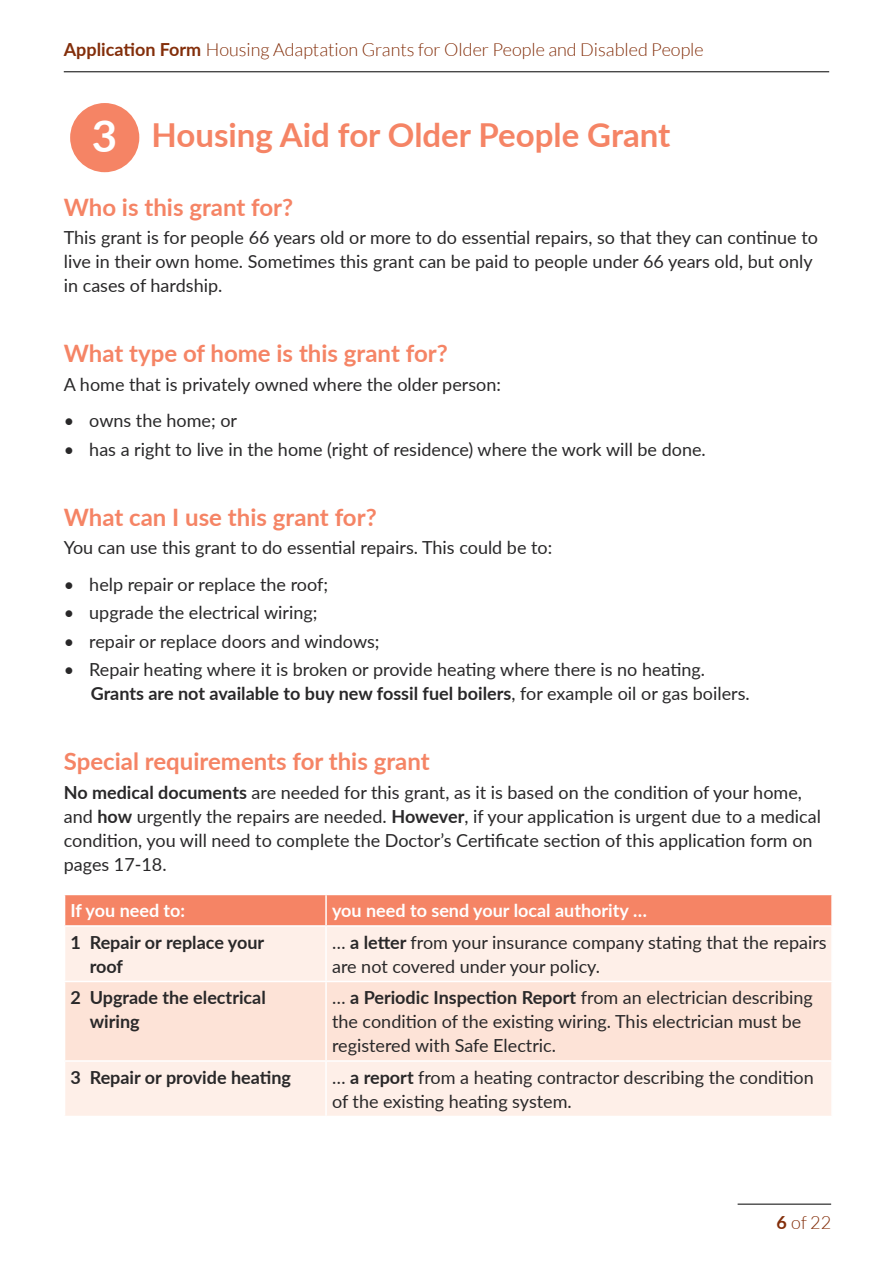
<style>
.page{position:relative;width:893px;height:1263px;background:#fff}
.page>*{position:absolute;margin:0;border:0;box-sizing:border-box;transform-origin:0 0}
.HA_Street_Body{font:700 43.8px "Lato";color:#fff}
.HA_Street_Body-2{font:700 33px "Lato";color:#f58465}
.HA_Street_H2{font:700 24px "Lato";color:#f58465}
.HA_Street_Body-3{font:18px/24px "Lato";color:#292829}
.t1{font:300 18px "Lato";color:#832e0a}
.HA_Street_Body-4{font:700 18px/24px "Lato";color:#292829}
.HA_Street_Body-5{font:700 18px "Lato";color:#fff}
.s1{font-weight:700}
</style>
<div class="page">
<hr style="left:64px;top:71px;width:765px;height:1px;background:#000">
<hr style="left:738px;top:1204px;width:93px;height:1px;background:#000">
<div style="left:65px;top:895px;width:766px;height:30px;background:#f58465"></div>
<div style="left:65px;top:927px;width:766px;height:189px;background:#feefe8"></div>
<div style="left:65px;top:982px;width:766px;height:78px;background:#fde3d7"></div>
<hr style="left:325px;top:895px;width:2px;height:30px;background:#fff">
<hr style="left:325px;top:927px;width:2px;height:54px;background:#fff">
<hr style="left:64px;top:981px;width:262px;height:1px;background:#fff">
<hr style="left:326px;top:981px;width:507px;height:1px;background:#fff">
<hr style="left:325px;top:982px;width:2px;height:78px;background:#fff">
<hr style="left:64px;top:1060px;width:262px;height:2px;background:#fff">
<hr style="left:326px;top:1060px;width:507px;height:2px;background:#fff">
<hr style="left:325px;top:1062px;width:2px;height:54px;background:#fff">
<div style="left:70px;top:103px;width:69px;height:69px;background:#f58465;border-radius:50%"></div>
<p class="t1" style="left:64px;top:40px;width:641px"><span class="s1">Application Form</span> Housing Adaptation Grants for Older People and Disabled People</p>
<p class="HA_Street_Body" style="left:92px;top:104px;width:27px">3</p>
<p class="HA_Street_Body-2" style="left:152px;top:110px;width:520px">Housing Aid for Older People Grant</p>
<h2 class="HA_Street_H2" style="left:64px;top:189px;width:231px">Who is this grant for?</h2>
<p class="HA_Street_Body-3" style="left:64px;top:224px;width:756px">This grant is for people 66 years old or more to do essential repairs, so that they can continue to live in their own home. Sometimes this grant can be paid to people under 66 years old, but only in cases of hardship.</p>
<h2 class="HA_Street_H2" style="left:64px;top:336px;width:385px">What type of home is this grant for?</h2>
<p class="HA_Street_Body-3" style="left:64px;top:371px;width:439px">A home that is privately owned where the older person:</p>
<p class="HA_Street_Body-3" style="left:64px;top:408px;width:175px">• owns the home; or</p>
<p class="HA_Street_Body-3" style="left:64px;top:436px;width:644px">• has a right to live in the home (right of residence) where the work will be done.</p>
<h2 class="HA_Street_H2" style="left:64px;top:500px;width:314px">What can I use this grant for?</h2>
<p class="HA_Street_Body-3" style="left:64px;top:535px;width:490px">You can use this grant to do essential repairs. This could be to:</p>
<p class="HA_Street_Body-3" style="left:64px;top:572px;width:266px">• help repair or replace the roof;</p>
<p class="HA_Street_Body-3" style="left:64px;top:600px;width:255px">• upgrade the electrical wiring;</p>
<p class="HA_Street_Body-3" style="left:64px;top:628px;width:317px">• repair or replace doors and windows;</p>
<p class="HA_Street_Body-3" style="left:91px;top:657px;width:660px;text-indent:-27px">• Repair heating where it is broken or provide heating where there is no heating.<br><span class="s1">Grants are not available to buy new fossil fuel boilers</span>, for example oil or gas boilers.</p>
<h2 class="HA_Street_H2" style="left:64px;top:744px;width:367px">Special requirements for this grant</h2>
<p class="HA_Street_Body-3" style="left:64px;top:779px;width:759px"><span class="s1">No medical documents</span> are needed for this grant, as it is based on the condition of your home, and <span class="s1">how</span> urgently the repairs are needed. <span class="s1">However</span>, if your application is urgent due to a medical condition, you will need to complete the Doctor’s Certificate section of this application form on pages 17-18.</p>
<p class="HA_Street_Body-5" style="left:71px;top:898px;width:116px">If you need to:</p>
<p class="HA_Street_Body-5" style="left:332px;top:898px;width:316px">you need to send your local authority …</p>
<p class="HA_Street_Body-4" style="left:90px;top:930px;width:176px;text-indent:-19px">1 Repair or replace your roof</p>
<p class="HA_Street_Body-3" style="left:332px;top:930px;width:496px">… <span class="s1">a letter</span> from your insurance company stating that the repairs are not covered under your policy.</p>
<p class="HA_Street_Body-4" style="left:90px;top:985px;width:178px;text-indent:-19px">2 Upgrade the electrical wiring</p>
<p class="HA_Street_Body-3" style="left:332px;top:985px;width:482px">… <span class="s1">a Periodic Inspection Report</span> from an electrician describing the condition of the existing wiring. This electrician must be registered with Safe Electric.</p>
<p class="HA_Street_Body-4" style="left:71px;top:1065px;width:222px">3 Repair or provide heating</p>
<p class="HA_Street_Body-3" style="left:332px;top:1065px;width:483px">… <span class="s1">a report</span> from a heating contractor describing the condition of the existing heating system.</p>
<p class="t1" style="left:776px;top:1213px;width:56px"><span class="s1">6</span> of 22</p>
</div>
